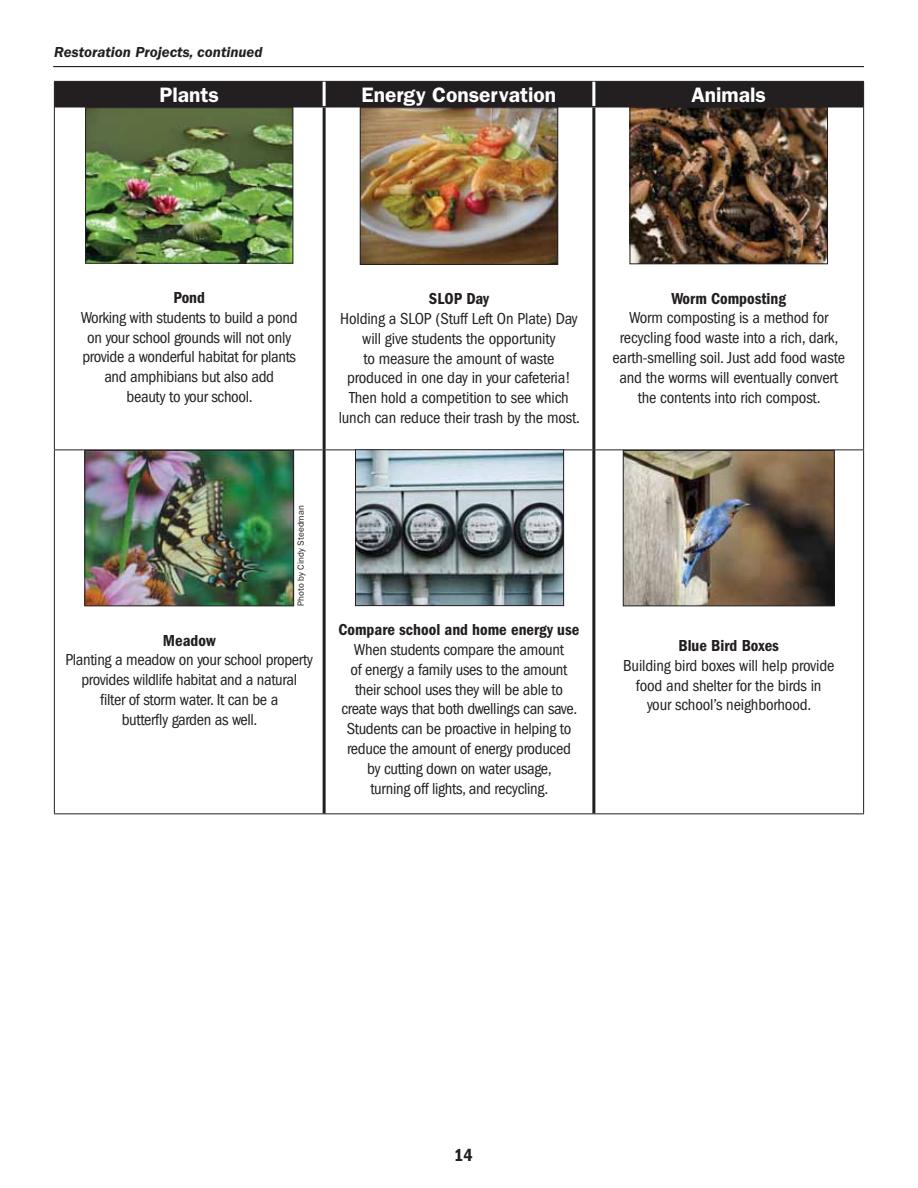
<style>
.page{position:relative;width:918px;height:1188px;background:#fff}
.page>*{position:absolute;margin:0;border:0;box-sizing:border-box;transform-origin:0 0}
.t1{font:600 21px "Franklin Gothic";color:#fff}
.t2{font:600 condensed 18px "Franklin Gothic";color:#231f20}
.t3{font:condensed 16.5px/19.8px "Franklin Gothic";letter-spacing:-.02em;color:#231f20;text-align:center}
.t4{font:600 condensed 16.5px "Franklin Gothic";color:#231f20}
.t5{font:italic 600 15px "Franklin Gothic";color:#231f20}
.t6{font:9px "Franklin Gothic";color:#231f20}
</style>
<div class="page">
<hr style="left:53px;top:66px;width:811px;height:1px;background:#231f20">
<div style="left:54px;top:81px;width:810px;height:26px;background:#231f20"></div>
<hr style="left:54px;top:107px;width:1px;height:343px;background:#231f20">
<hr style="left:863px;top:107px;width:1px;height:343px;background:#231f20">
<hr style="left:54px;top:450px;width:269px;height:1px;background:#231f20">
<hr style="left:54px;top:450px;width:1px;height:363px;background:#231f20">
<hr style="left:326px;top:450px;width:266px;height:1px;background:#231f20">
<hr style="left:595px;top:450px;width:269px;height:1px;background:#231f20">
<hr style="left:863px;top:450px;width:1px;height:363px;background:#231f20">
<hr style="left:54px;top:813px;width:540px;height:1px;background:#231f20">
<hr style="left:594px;top:813px;width:270px;height:1px;background:#231f20">
<hr style="left:55px;top:106px;width:539px;height:2px;background:#231f20">
<hr style="left:594px;top:106px;width:269px;height:2px;background:#231f20">
<hr style="left:323px;top:82px;width:3px;height:24px;background:#fff">
<hr style="left:592px;top:82px;width:3px;height:24px;background:#fff">
<hr style="left:323px;top:108px;width:3px;height:342px;background:#231f20">
<hr style="left:592px;top:108px;width:3px;height:342px;background:#231f20">
<hr style="left:323px;top:450px;width:3px;height:363px;background:#231f20">
<hr style="left:592px;top:450px;width:3px;height:363px;background:#231f20">
<img style="left:87px;top:110px;width:204px;height:151px">
<div style="left:85px;top:108px;width:208px;height:155px;border:1px solid #231f20"></div>
<img style="left:362px;top:110px;width:194px;height:153px">
<div style="left:360px;top:108px;width:198px;height:157px;border:1px solid #231f20"></div>
<img style="left:632px;top:110px;width:194px;height:152px">
<div style="left:630px;top:108px;width:198px;height:156px;border:1px solid #231f20"></div>
<img style="left:87px;top:452px;width:205px;height:152px">
<div style="left:85px;top:450px;width:209px;height:156px;border:1px solid #231f20"></div>
<img style="left:625px;top:452px;width:207px;height:152px">
<div style="left:623px;top:450px;width:211px;height:156px;border:1px solid #231f20"></div>
<img style="left:357px;top:452px;width:205px;height:152px">
<div style="left:355px;top:450px;width:209px;height:156px;border:1px solid #231f20"></div>
<p class="t5" style="left:54px;top:47px;width:210px">Restoration Projects, continued</p>
<p class="t1" style="left:159px;top:87px;width:61px">Plants</p>
<p class="t1" style="left:362px;top:87px;width:196px">Energy Conservation</p>
<p class="t1" style="left:691px;top:87px;width:76px">Animals</p>
<p class="t4" style="left:173px;top:292px;width:33px">Pond</p>
<p class="t3" style="left:81px;top:309px;width:218px">Working with students to build a pond on your school grounds will not only provide a wonderful habitat for plants and amphibians but also add<br>beauty to your school.</p>
<p class="t4" style="left:429px;top:293px;width:62px">SLOP Day</p>
<p class="t3" style="left:339px;top:310px;width:243px">Holding a SLOP (Stuff Left On Plate) Day will give students the opportunity<br>to measure the amount of waste produced in one day in your cafeteria!<br>Then hold a competition to see which lunch can reduce their trash by the most.</p>
<p class="t4" style="left:672px;top:293px;width:116px">Worm Composting</p>
<p class="t3" style="left:612px;top:309px;width:234px">Worm composting is a method for recycling food waste into a rich, dark, earth-smelling soil. Just add food waste and the worms will eventually convert the contents into rich compost.</p>
<p class="t6" style="left:298px;top:606px;width:102px;rotate:-90deg">Photo by Cindy Steedman</p>
<p class="t4" style="left:163px;top:635px;width:54px">Meadow</p>
<p class="t3" style="left:65px;top:651px;width:249px">Planting a meadow on your school property provides wildlife habitat and a natural<br>filter of storm water. It can be a<br>butterfly garden as well.</p>
<p class="t4" style="left:339px;top:624px;width:242px">Compare school and home energy use</p>
<p class="t3" style="left:341px;top:641px;width:238px">When students compare the amount<br>of energy a family uses to the amount their school uses they will be able to create ways that both dwellings can save.<br>Students can be proactive in helping to reduce the amount of energy produced by cutting down on water usage,<br>turning off lights, and recycling.</p>
<p class="t4" style="left:678px;top:640px;width:102px">Blue Bird Boxes</p>
<p class="t3" style="left:623px;top:657px;width:213px">Building bird boxes will help provide food and shelter for the birds in your school’s neighborhood.</p>
<p class="t2" style="left:454px;top:1149px;width:20px">14</p>
</div>
